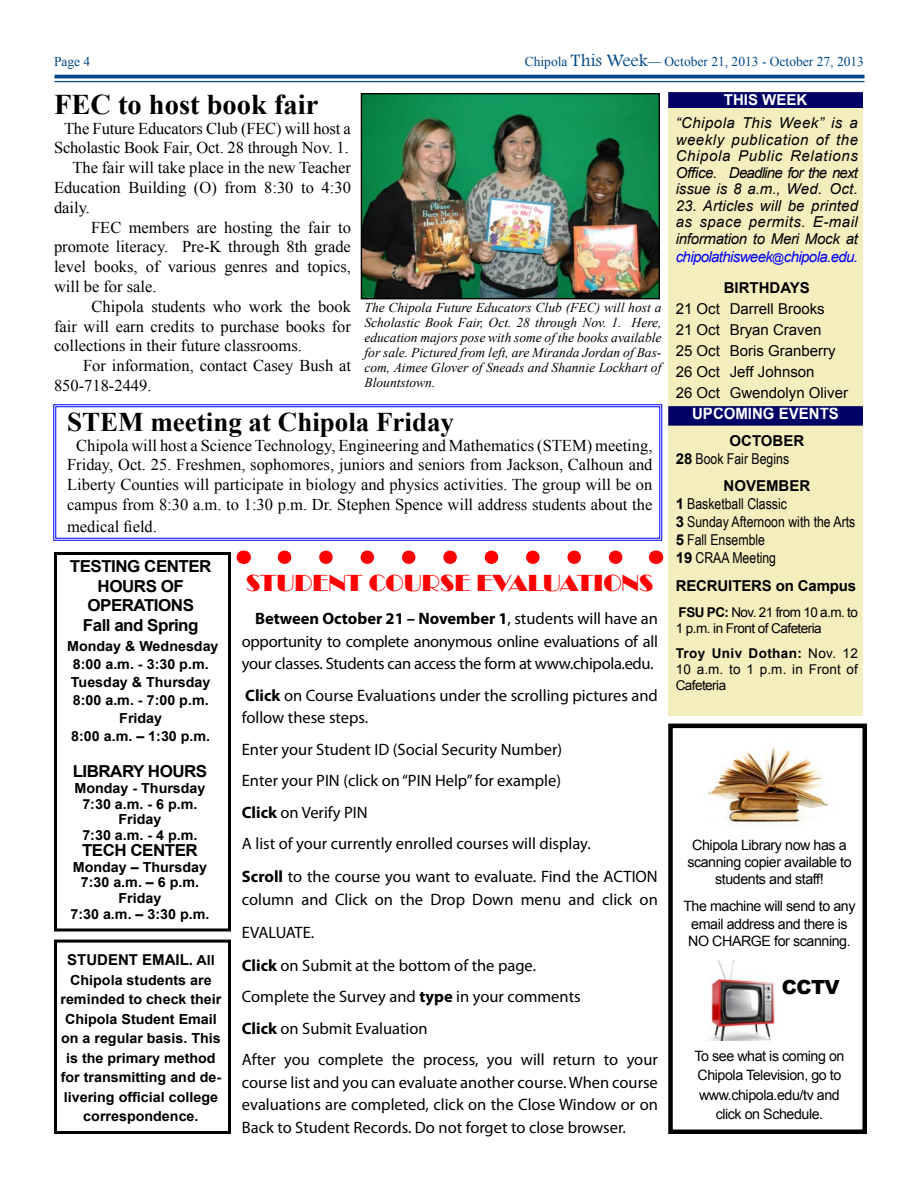
<style>
.page{position:relative;width:918px;height:1188px;background:#fff}
.page>*{position:absolute;margin:0;border:0;box-sizing:border-box;transform-origin:0 0}
.t1{font:700 28.5px "Times New Roman";color:#000}
.t2{font:700 27px "Times New Roman";color:#000}
.t3{font:24px "Broadway";color:#f00}
.t4{font:900 19.5px "Arial";color:#000}
.t5{font:16.5px/22.5px "Myriad Pro";color:#000}
.t6{font:16.5px/19.8px "Times New Roman";color:#000;text-align:center}
.t7{font:700 16.5px/19.8px "Arial";letter-spacing:-.03em;color:#000;text-align:center}
.t8{font:700 16.05px "Arial";color:#fff;scale:.93 1}
.t9{font:italic 15px/16.5px "Arial";color:#000;text-align:justify}
.t10{font:15px/21px "Arial";color:#000}
.t11{font:15px/18px "Arial Narrow";color:#000}
.t12{font:700 15px "Arial";color:#000}
.t13{font:italic 15px/31.2px "Arial";letter-spacing:-.04em;color:#00f;text-align:center}
.t14{font:700 15px "Arial";color:#fff}
.t15{font:14.25px/17.1px "Arial";letter-spacing:-.03em;color:#000;text-align:center}
.t16{font:700 13.8px/19.5px "Arial";color:#000;text-align:center}
.t17{font:italic 13.5px/15px "Times New Roman";color:#000;text-align:justify}
.t18{font:13.5px/16.2px "Arial";letter-spacing:-.04em;color:#000}
.t19{font:13.5px "Times New Roman";color:#004887}
.s1{font-family:"Footlight MT Light";font-size:18px}
.s2{font-size:12px}
.s3{font-weight:700;font-style:normal;color:#000}
.s4{font-family:"Arial";font-weight:700}
.s5{font-weight:700}
.s6{font-size:13.8px}
</style>
<div class="page">
<hr style="left:55px;top:75px;width:810px;height:3px;background:#004887">
<hr style="left:55px;top:81px;width:810px;height:1px;background:#004887">
<div style="left:668px;top:92px;width:195px;height:624px;background:#f4edbe"></div>
<div style="left:669px;top:93px;width:193px;height:14px;background:#006"></div>
<div style="left:668px;top:92px;width:195px;height:16px;border:2px solid #006"></div>
<div style="left:669px;top:407px;width:193px;height:18px;background:#006"></div>
<div style="left:668px;top:406px;width:195px;height:20px;border:2px solid #006"></div>
<img style="left:707px;top:746px;width:122px;height:80px">
<img style="left:710px;top:961px;width:65px;height:79px">
<div style="left:668px;top:724px;width:199px;height:410px;border:4px solid #000"></div>
<div style="left:54px;top:552px;width:177px;height:380px;border:3px solid #000"></div>
<div style="left:54px;top:940px;width:177px;height:194px;border:3px solid #000"></div>
<svg style="left:284px;top:550px;width:339px;height:14px"></svg>
<svg style="left:243px;top:550px;width:1px;height:14px"></svg>
<svg style="left:656px;top:550px;width:1px;height:14px"></svg>
<img style="left:363px;top:95px;width:295px;height:202px">
<div style="left:361px;top:93px;width:299px;height:206px;border:1px solid #000"></div>
<svg style="left:53px;top:404px;width:610px;height:137px"></svg>
<p class="t19" style="left:54px;top:53px;width:38px">Page 4</p>
<p class="t19" style="left:525px;top:53px;width:341px">Chipola <span class="s1">This Week</span>— October 21, 2013 - October 27, 2013</p>
<p class="t14" style="left:724px;top:89px;width:84px">THIS WEEK</p>
<h1 class="t1" style="left:54px;top:85px;width:266px">FEC to host book fair</h1>
<p class="t6" style="left:64px;top:118px;width:288px">The Future Educators Club (FEC) will host a</p>
<p class="t6" style="left:54px;top:138px;width:296px">Scholastic Book Fair, Oct. 28 through Nov. 1.</p>
<p class="t6" style="left:72px;top:158px;width:280px">The fair will take place in the new Teacher</p>
<p class="t6" style="left:54px;top:177px;width:298px">Education Building (O) from 8:30 to 4:30</p>
<p class="t6" style="left:54px;top:197px;width:38px">daily.</p>
<p class="t6" style="left:91px;top:217px;width:261px">FEC members are hosting the fair to</p>
<p class="t6" style="left:54px;top:237px;width:298px">promote literacy. Pre-K through 8th grade</p>
<p class="t6" style="left:54px;top:257px;width:299px">level books, of various genres and topics,</p>
<p class="t6" style="left:54px;top:276px;width:104px">will be for sale.</p>
<p class="t6" style="left:92px;top:296px;width:261px">Chipola students who work the book</p>
<p class="t6" style="left:54px;top:316px;width:298px">fair will earn credits to purchase books for</p>
<p class="t6" style="left:54px;top:336px;width:249px">collections in their future classrooms.</p>
<p class="t6" style="left:83px;top:356px;width:269px">For information, contact Casey Bush at</p>
<p class="t6" style="left:54px;top:375px;width:99px">850-718-2449.</p>
<p class="t9" style="left:676px;top:115px;width:184px">“Chipola This Week” is a weekly publication of the Chipola Public Relations Office. Deadline for the next issue is 8 a.m., Wed. Oct.</p>
<p class="t9" style="left:676px;top:197px;width:184px">23. Articles will be printed as space permits. E-mail information to Meri Mock at</p>
<p class="t13" style="left:676px;top:241px;width:184px">chipolathisweek<span class="s2">@</span>chipola.edu.<br><span class="s3">BIRTHDAYS</span></p>
<p class="t10" style="left:676px;top:298px;width:174px">21 Oct Darrell Brooks<br>21 Oct Bryan Craven<br>25 Oct Boris Granberry<br>26 Oct Jeff Johnson<br>26 Oct Gwendolyn Oliver</p>
<p class="t12" style="left:730px;top:431px;width:76px">OCTOBER</p>
<p class="t11" style="left:676px;top:449px;width:115px"><span class="s4">28</span> Book Fair Begins</p>
<p class="t12" style="left:724px;top:476px;width:88px">NOVEMBER</p>
<p class="t11" style="left:676px;top:494px;width:181px"><span class="s4">1</span> Basketball Classic<br><span class="s4">3</span> Sunday Afternoon with the Arts<br><span class="s4">5</span> Fall Ensemble<br><span class="s4">19</span> CRAA Meeting</p>
<p class="t12" style="left:676px;top:576px;width:182px">RECRUITERS on Campus</p>
<p class="t18" style="left:676px;top:604px;width:184px"><span class="s5">FSU PC:</span> Nov. 21 from 10 a.m. to<br>1 p.m. in Front of Cafeteria</p>
<p class="t18" style="left:676px;top:645px;width:184px;text-align:justify"><span class="s5">Troy Univ Dothan:</span> Nov. 12<br>10 a.m. to 1 p.m. in Front of Cafeteria</p>
<p class="t17" style="left:364px;top:300px;width:299px">The Chipola Future Educators Club (FEC) will host a Scholastic Book Fair, Oct. 28 through Nov. 1. Here, education majors pose with some of the books available for sale. Pictured from left, are Miranda Jordan of Bas&shy;com, Aimee Glover of Sneads and Shannie Lockhart of Blountstown.</p>
<h2 class="t2" style="left:67px;top:403px;width:389px">STEM meeting at Chipola Friday</h2>
<p class="t6" style="left:67px;top:435px;width:587px">Chipola will host a Science Technology, Engineering and Mathematics (STEM) meeting, Friday, Oct. 25. Freshmen, sophomores, juniors and seniors from Jackson, Calhoun and Liberty Counties will participate in biology and physics activities. The group will be on campus from 8:30 a.m. to 1:30 p.m. Dr. Stephen Spence will address students about the</p>
<p class="t6" style="left:67px;top:516px;width:91px">medical field.</p>
<p class="t8" style="left:692px;top:403px;width:159px">UPCOMING EVENTS</p>
<p class="t7" style="left:70px;top:557px;width:143px">TESTING CENTER<br>HOURS OF<br>OPERATIONS<br>Fall and Spring</p>
<p class="t16" style="left:67px;top:638px;width:153px;line-height:18px">Monday &amp; Wednesday<br>8:00 a.m. - 3:30 p.m.<br>Tuesday &amp; Thursday<br>8:00 a.m. - 7:00 p.m.<br>Friday<br>8:00 a.m. – 1:30 p.m.</p>
<h3 class="t3" style="left:246px;top:569px;width:409px">STUDENT COURSE EVALUATIONS</h3>
<p class="t5" style="left:242px;top:607px;width:418px;text-align:justify;text-indent:13px"><span class="s5">Between October 21 – November 1</span>, students will have an opportunity to complete anonymous online evaluations of all your classes. Students can access the form at www.chipola.edu.</p>
<p class="t5" style="left:242px;top:684px;width:418px"><span class="s5">Click</span> on Course Evaluations under the scrolling pictures and follow these steps.</p>
<p class="t5" style="left:242px;top:733px;width:350px;line-height:31.5px">Enter your Student ID (Social Security Number)<br>Enter your PIN (click on “PIN Help” for example)<br><span class="s5">Click</span> on Verify PIN<br>A list of your currently enrolled courses will display.</p>
<p class="t5" style="left:242px;top:865px;width:417px"><span class="s5">Scroll</span> to the course you want to evaluate. Find the ACTION column and Click on the Drop Down menu and click on</p>
<p class="t5" style="left:242px;top:915px;width:296px;line-height:33px">EVALUATE.<br><span class="s5">Click</span> on Submit at the bottom of the page.</p>
<p class="t5" style="left:242px;top:981px;width:417px;line-height:31.5px">Complete the Survey and <span class="s5">type</span> in your comments<br><span class="s5">Click</span> on Submit Evaluation<br>After you complete the process, you will return to your</p>
<p class="t5" style="left:242px;top:1071px;width:418px;text-align:justify">course list and you can evaluate another course. When course evaluations are completed, click on the Close Window or on Back to Student Records. Do not forget to close browser.</p>
<p class="t7" style="left:73px;top:762px;width:136px">LIBRARY HOURS</p>
<p class="t16" style="left:74px;top:780px;width:133px;line-height:15.8px">Monday - Thursday<br>7:30 a.m. - 6 p.m.<br>Friday<br>7:30 a.m. - 4 p.m.</p>
<p class="t7" style="left:82px;top:841px;width:117px">TECH CENTER</p>
<p class="t16" style="left:70px;top:859px;width:141px;line-height:15.8px">Monday – Thursday<br>7:30 a.m. – 6 p.m.<br>Friday<br>7:30 a.m. – 3:30 p.m.</p>
<p class="t15" style="left:687px;top:836px;width:166px">Chipola Library now has a scanning copier available to students and staff!</p>
<p class="t15" style="left:683px;top:898px;width:174px">The machine will send to any email address and there is<br>NO CHARGE for scanning.</p>
<p class="t4" style="left:782px;top:973px;width:59px">CCTV</p>
<p class="t12" style="left:67px;top:950px;width:22px">Student</p>
<p class="t12" style="left:142px;top:950px;width:74px">Email. <span class="s6">All</span></p>
<p class="t16" style="left:60px;top:970px;width:162px">Chipola students are reminded to check their<br>Chipola Student Email on a regular basis. This is the primary method for transmitting and de&shy;livering official college correspondence.</p>
<p class="t15" style="left:694px;top:1046px;width:152px;line-height:19.5px">To see what is coming on<br>Chipola Television, go to www.chipola.edu/tv and click on Schedule.</p>
</div>
